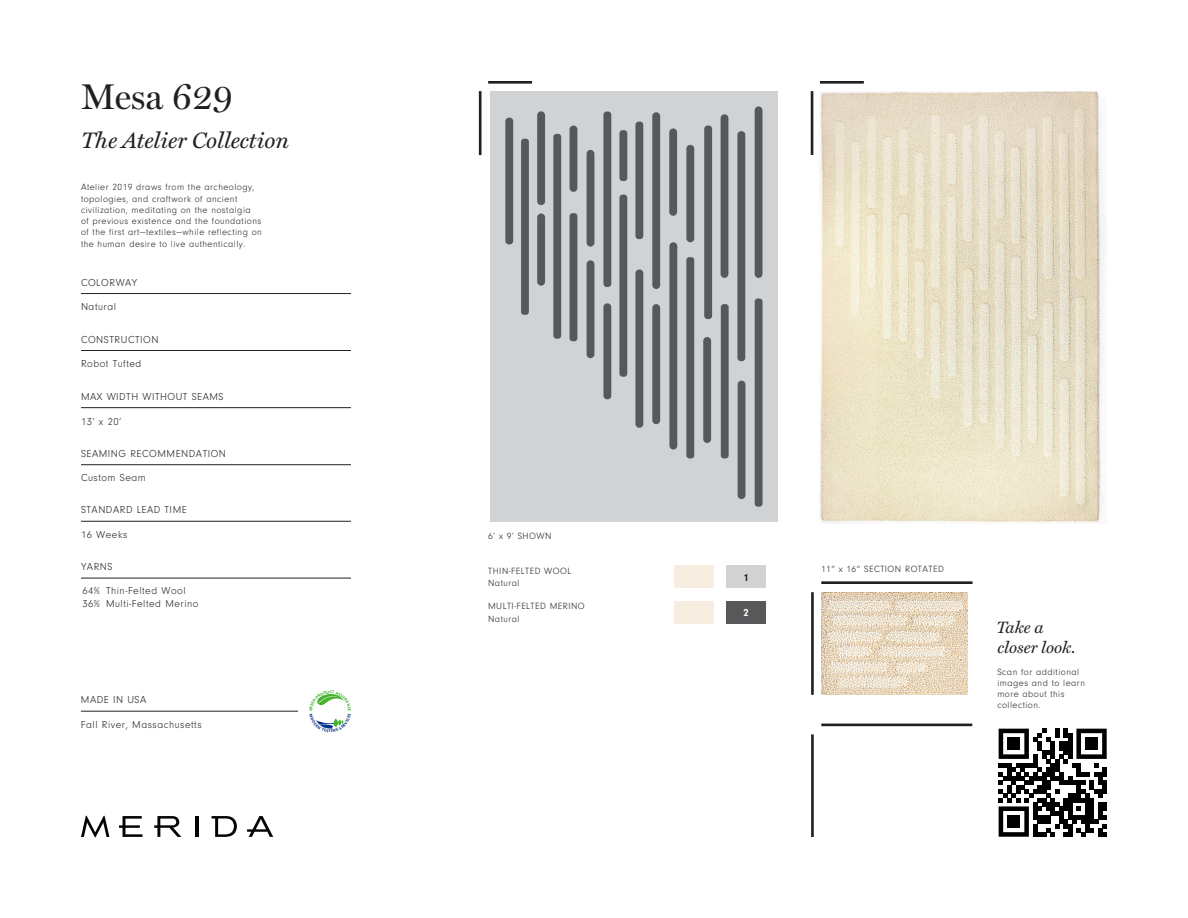
<style>
.page{position:relative;width:1188px;height:918px;background:#fff}
.page>*{position:absolute;margin:0;border:0;box-sizing:border-box;transform-origin:0 0}
.t1{font:36px "Miller Display";color:#231f20}
.t2{font:italic 22.5px "Miller Text";color:#231f20}
.t3{font:italic 16.5px "Miller Text";color:#231f20}
.t4{font:300 10.5px "Neuzeit Gro";letter-spacing:.05em;color:#231f20}
.t5{font:700 10.5px "Neuzeit Gro";color:#fff}
.t6{font:700 10.5px "Neuzeit Gro";color:#231f20}
.t7{font:300 9.3px/11.2px "Neuzeit Gro";letter-spacing:.05em;color:#231f20}
</style>
<div class="page">
<hr style="left:821px;top:581px;width:152px;height:3px;background:#231f20">
<hr style="left:821px;top:724px;width:151px;height:2px;background:#231f20">
<hr style="left:488px;top:81px;width:44px;height:3px;background:#231f20">
<hr style="left:820px;top:81px;width:44px;height:3px;background:#231f20">
<hr style="left:811px;top:592px;width:3px;height:103px;background:#231f20">
<hr style="left:811px;top:734px;width:3px;height:103px;background:#231f20">
<hr style="left:479px;top:91px;width:2px;height:64px;background:#231f20">
<hr style="left:811px;top:91px;width:2px;height:64px;background:#231f20">
<svg style="left:119px;top:816px;width:24px;height:21px"></svg>
<svg style="left:154px;top:816px;width:27px;height:21px"></svg>
<hr style="left:196px;top:816px;width:3px;height:21px;background:#040503">
<svg style="left:212px;top:816px;width:25px;height:21px"></svg>
<svg style="left:247px;top:816px;width:26px;height:21px"></svg>
<svg style="left:81px;top:816px;width:28px;height:22px"></svg>
<hr style="left:81px;top:293px;width:270px;height:1px;background:#231f20">
<hr style="left:81px;top:350px;width:270px;height:1px;background:#231f20">
<hr style="left:81px;top:407px;width:270px;height:1px;background:#231f20">
<hr style="left:81px;top:464px;width:270px;height:1px;background:#231f20">
<hr style="left:81px;top:521px;width:270px;height:1px;background:#231f20">
<hr style="left:81px;top:711px;width:217px;height:1px;background:#231f20">
<hr style="left:81px;top:578px;width:270px;height:1px;background:#231f20">
<img style="left:820px;top:91px;width:287px;height:432px">
<img style="left:821px;top:592px;width:146px;height:103px">
<svg style="left:999px;top:729px;width:108px;height:108px"></svg>
<div style="left:1007px;top:737px;width:13px;height:13px;background:#000"></div>
<div style="left:1085px;top:737px;width:13px;height:13px;background:#000"></div>
<div style="left:1007px;top:815px;width:13px;height:13px;background:#000"></div>
<div style="left:490px;top:91px;width:288px;height:431px;background:#d1d2d4"></div>
<div style="left:755px;top:299px;width:8px;height:208px;background:#57585a;border-radius:3px"></div>
<div style="left:755px;top:106px;width:8px;height:172px;background:#57585a;border-radius:4px"></div>
<div style="left:738px;top:381px;width:7px;height:118px;background:#57585a;border-radius:4px"></div>
<div style="left:737px;top:131px;width:8px;height:230px;background:#57585a;border-radius:3px"></div>
<div style="left:721px;top:304px;width:8px;height:154px;background:#57585a;border-radius:3px"></div>
<div style="left:721px;top:114px;width:7px;height:164px;background:#57585a;border-radius:4px"></div>
<div style="left:686px;top:257px;width:8px;height:201px;background:#57585a;border-radius:3px"></div>
<div style="left:686px;top:145px;width:8px;height:97px;background:#57585a;border-radius:4px"></div>
<div style="left:652px;top:304px;width:8px;height:120px;background:#57585a;border-radius:4px"></div>
<div style="left:652px;top:112px;width:8px;height:177px;background:#57585a;border-radius:4px"></div>
<div style="left:669px;top:242px;width:8px;height:207px;background:#57585a;border-radius:4px"></div>
<div style="left:669px;top:128px;width:8px;height:88px;background:#57585a;border-radius:4px"></div>
<div style="left:703px;top:337px;width:8px;height:106px;background:#57585a;border-radius:4px"></div>
<div style="left:704px;top:126px;width:8px;height:193px;background:#57585a;border-radius:3px"></div>
<div style="left:603px;top:303px;width:8px;height:96px;background:#57585a;border-radius:4px"></div>
<div style="left:603px;top:112px;width:8px;height:175px;background:#57585a;border-radius:3px"></div>
<div style="left:570px;top:213px;width:7px;height:128px;background:#57585a;border-radius:3px"></div>
<div style="left:570px;top:126px;width:7px;height:66px;background:#57585a;border-radius:4px"></div>
<div style="left:619px;top:130px;width:8px;height:51px;background:#57585a;border-radius:3px"></div>
<div style="left:619px;top:195px;width:8px;height:182px;background:#57585a;border-radius:3px"></div>
<div style="left:553px;top:134px;width:8px;height:205px;background:#57585a;border-radius:3px"></div>
<div style="left:521px;top:139px;width:8px;height:176px;background:#57585a;border-radius:3px"></div>
<div style="left:505px;top:118px;width:8px;height:126px;background:#57585a;border-radius:3px"></div>
<div style="left:635px;top:270px;width:8px;height:158px;background:#57585a;border-radius:4px"></div>
<div style="left:635px;top:122px;width:8px;height:117px;background:#57585a;border-radius:3px"></div>
<div style="left:587px;top:150px;width:7px;height:97px;background:#57585a;border-radius:4px"></div>
<div style="left:587px;top:260px;width:7px;height:98px;background:#57585a;border-radius:4px"></div>
<div style="left:537px;top:111px;width:8px;height:94px;background:#57585a;border-radius:4px"></div>
<div style="left:537px;top:213px;width:8px;height:73px;background:#57585a;border-radius:4px"></div>
<div style="left:726px;top:565px;width:40px;height:23px;background:#d1d2d4"></div>
<div style="left:726px;top:601px;width:40px;height:23px;background:#58585a"></div>
<div style="left:674px;top:601px;width:40px;height:23px;background:#f7ede0"></div>
<div style="left:674px;top:565px;width:40px;height:23px;background:#f7ede0"></div>
<svg style="left:316px;top:694px;width:28px;height:35px"></svg>
<p class="t1" style="left:81px;top:75px;width:154px">Mesa 629</p>
<h2 class="t2" style="left:81px;top:122px;width:210px">The Atelier Collection</h2>
<p class="t7" style="left:81px;top:182px;width:182px">Atelier 2019 draws from the archeology, topologies, and craftwork of ancient civilization, meditating on the nostalgia<br>of previous existence and the foundations of the first art—textiles—while reflecting on the human desire to live authentically.</p>
<p class="t4" style="left:81px;top:277px;width:58px">COLORWAY</p>
<p class="t4" style="left:81px;top:301px;width:37px">Natural</p>
<p class="t4" style="left:81px;top:334px;width:79px">CONSTRUCTION</p>
<p class="t4" style="left:81px;top:358px;width:62px">Robot Tufted</p>
<p class="t4" style="left:81px;top:391px;width:144px">MAX WIDTH WITHOUT SEAMS</p>
<p class="t4" style="left:81px;top:416px;width:42px">13’ x 20’</p>
<p class="t4" style="left:81px;top:448px;width:147px">SEAMING RECOMMENDATION</p>
<p class="t4" style="left:81px;top:472px;width:66px">Custom Seam</p>
<p class="t4" style="left:81px;top:504px;width:107px">STANDARD LEAD TIME</p>
<p class="t4" style="left:81px;top:529px;width:48px">16 Weeks</p>
<p class="t4" style="left:81px;top:561px;width:33px">YARNS</p>
<p class="t4" style="left:82px;top:585px;width:19px">64%</p>
<p class="t4" style="left:82px;top:598px;width:19px">36%</p>
<p class="t4" style="left:106px;top:585px;width:81px">Thin-Felted Wool</p>
<p class="t4" style="left:106px;top:598px;width:94px">Multi-Felted Merino</p>
<p class="t4" style="left:81px;top:694px;width:67px">MADE IN USA</p>
<p class="t4" style="left:81px;top:719px;width:122px">Fall River, Massachusetts</p>
<p class="t7" style="left:488px;top:531px;width:65px">6’ x 9’ SHOWN</p>
<p class="t7" style="left:488px;top:565px;width:85px">THIN-FELTED WOOL</p>
<p class="t7" style="left:488px;top:578px;width:33px">Natural</p>
<p class="t7" style="left:488px;top:601px;width:98px">MULTI-FELTED MERINO</p>
<p class="t7" style="left:488px;top:614px;width:33px">Natural</p>
<p class="t6" style="left:743px;top:572px;width:7px">1</p>
<p class="t5" style="left:743px;top:607px;width:7px">2</p>
<p class="t7" style="left:821px;top:564px;width:124px">11” x 16” SECTION ROTATED</p>
<h3 class="t3" style="left:997px;top:614px;width:48px">Take a</h3>
<h3 class="t3" style="left:997px;top:634px;width:80px">closer look.</h3>
<p class="t7" style="left:997px;top:666px;width:89px">Scan for additional images and to learn more about this collection.</p>
</div>
